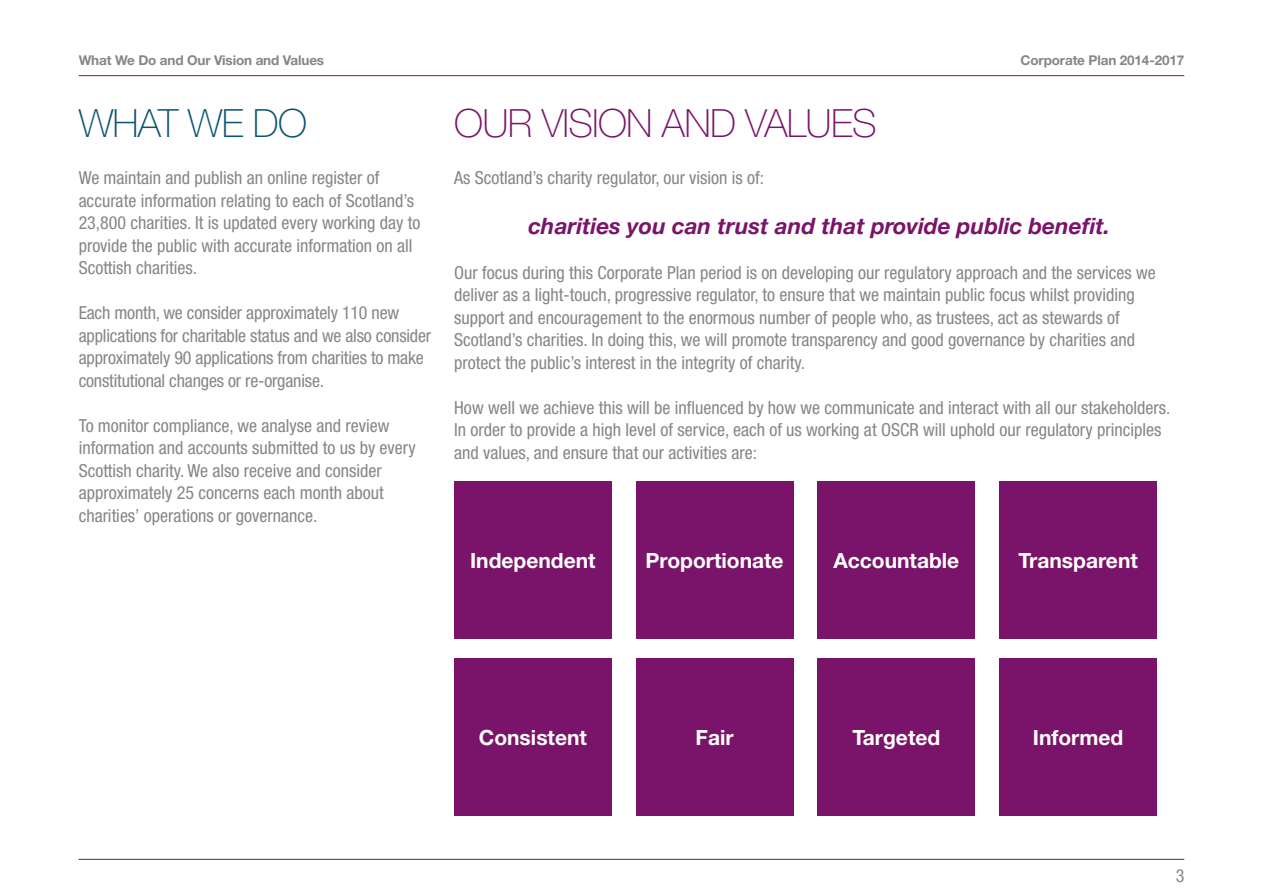
<style>
.page{position:relative;width:1263px;height:893px;background:#fff}
.page>*{position:absolute;margin:0;border:0;box-sizing:border-box;transform-origin:0 0}
.t1{font:100 39px "Helvetica Neue LT";letter-spacing:-.02em;color:#79146a}
.t2{font:100 39px "Helvetica Neue LT";letter-spacing:-.02em;color:#0c536f}
.t3{font:italic 700 22.5px "Helvetica Neue";color:#79146a}
.t4{font:700 21px "Helvetica Neue LT";color:#fff}
.t5{font:condensed 18px/22.5px "Helvetica Neue LT";color:#878686}
.t6{font:700 13.5px "Helvetica Neue LT";letter-spacing:-.01em;color:#878686}
</style>
<div class="page">
<hr style="left:79px;top:75px;width:1105px;height:1px;background:#79146a">
<hr style="left:79px;top:859px;width:1105px;height:1px;background:#79146a">
<div style="left:454px;top:481px;width:157px;height:157px;background:#79146a"></div>
<div style="left:636px;top:481px;width:157px;height:157px;background:#79146a"></div>
<div style="left:818px;top:481px;width:157px;height:157px;background:#79146a"></div>
<div style="left:999px;top:481px;width:158px;height:157px;background:#79146a"></div>
<div style="left:454px;top:658px;width:157px;height:157px;background:#79146a"></div>
<div style="left:636px;top:658px;width:157px;height:157px;background:#79146a"></div>
<div style="left:818px;top:658px;width:157px;height:157px;background:#79146a"></div>
<div style="left:999px;top:658px;width:158px;height:157px;background:#79146a"></div>
<p class="t6" style="left:79px;top:51px;width:247px">What We Do and Our Vision and Values</p>
<p class="t6" style="left:1020px;top:51px;width:165px">Corporate Plan 2014-2017</p>
<h1 class="t2" style="left:79px;top:101px;width:230px">WHAT WE DO</h1>
<h1 class="t1" style="left:454px;top:101px;width:424px">OUR VISION AND VALUES</h1>
<p class="t5" style="left:79px;top:167px;width:343px">We maintain and publish an online register of accurate information relating to each of Scotland’s 23,800 charities. It is updated every working day to provide the public with accurate information on all Scottish charities.</p>
<p class="t5" style="left:79px;top:302px;width:354px">Each month, we consider approximately 110 new applications for charitable status and we also consider approximately 90 applications from charities to make constitutional changes or re-organise.</p>
<p class="t5" style="left:79px;top:414px;width:339px">To monitor compliance, we analyse and review information and accounts submitted to us by every Scottish charity. We also receive and consider approximately 25 concerns each month about charities’ operations or governance.</p>
<p class="t5" style="left:454px;top:167px;width:311px">As Scotland’s charity regulator, our vision is of:</p>
<p class="t3" style="left:528px;top:208px;width:583px">charities you can trust and that provide public benefit.</p>
<p class="t5" style="left:454px;top:261px;width:703px">Our focus during this Corporate Plan period is on developing our regulatory approach and the services we deliver as a light-touch, progressive regulator, to ensure that we maintain public focus whilst providing support and encouragement to the enormous number of people who, as trustees, act as stewards of Scotland’s charities. In doing this, we will promote transparency and good governance by charities and protect the public’s interest in the integrity of charity.</p>
<p class="t5" style="left:454px;top:396px;width:718px">How well we achieve this will be influenced by how we communicate and interact with all our stakeholders.<br>In order to provide a high level of service, each of us working at OSCR will uphold our regulatory principles and values, and ensure that our activities are:</p>
<p class="t4" style="left:470px;top:547px;width:127px">Independent</p>
<p class="t4" style="left:646px;top:547px;width:140px">Proportionate</p>
<p class="t4" style="left:833px;top:547px;width:127px">Accountable</p>
<p class="t4" style="left:1018px;top:547px;width:121px">Transparent</p>
<p class="t4" style="left:479px;top:724px;width:110px">Consistent</p>
<p class="t4" style="left:695px;top:724px;width:40px">Fair</p>
<p class="t4" style="left:852px;top:724px;width:89px">Targeted</p>
<p class="t4" style="left:1033px;top:724px;width:92px">Informed</p>
<p class="t5" style="left:1176px;top:864px;width:10px">3</p>
</div>
